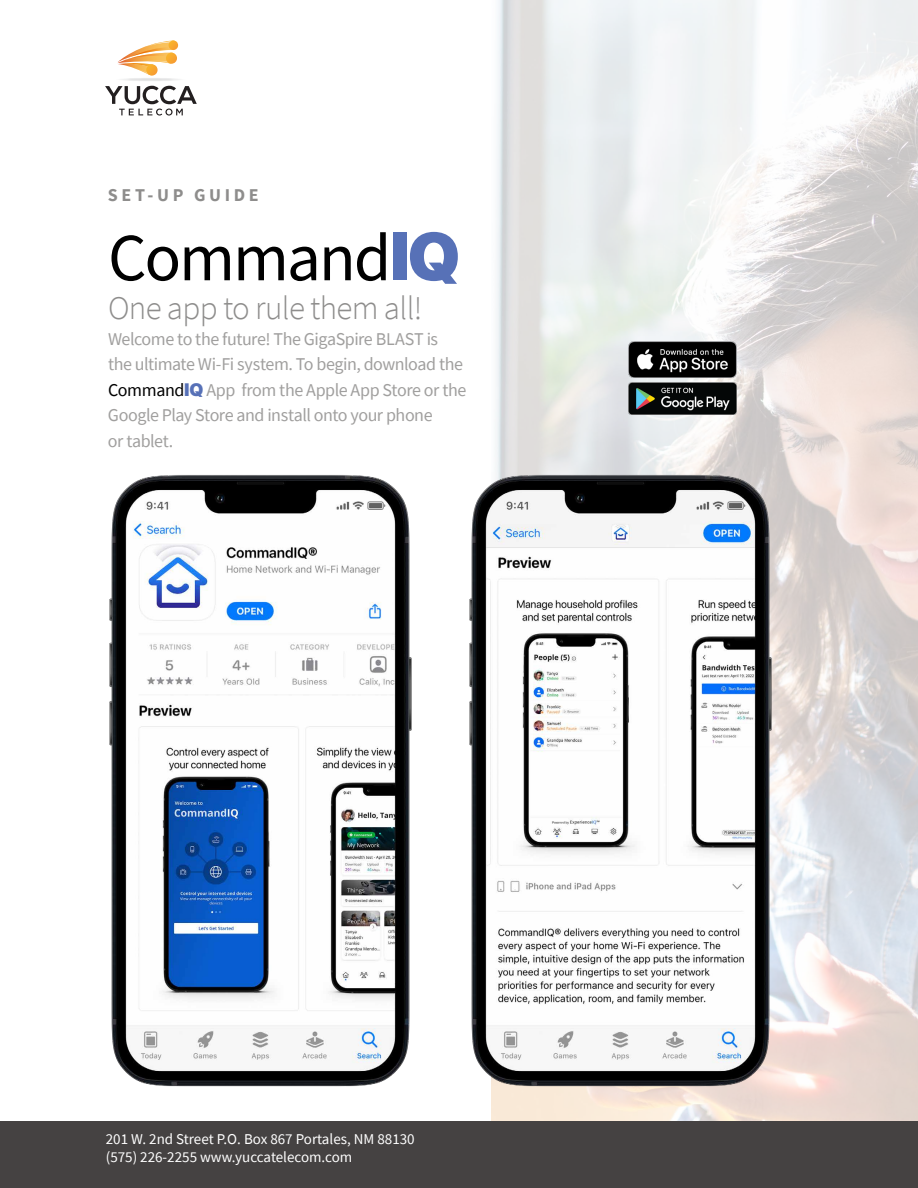
<style>
.page{position:relative;width:918px;height:1188px;background:#fff}
.page>*{position:absolute;margin:0;border:0;box-sizing:border-box;transform-origin:0 0}
.t1{font:67.5px "Source Sans Pro";letter-spacing:-.03em;color:#000}
.t2{font:300 33px "Source Sans Pro";letter-spacing:-.02em;color:#8e8d8c}
.t3{font:18px/25.5px "Source Sans Pro";letter-spacing:-.025em;color:#a09f9e}
.t4{font:700 18px "Source Sans Pro";letter-spacing:.2em;color:#8e8d8c}
.t5{font:15px/18px "Source Sans Pro";color:#fff}
.s1{font-family:"SF Pro Display";font-weight:900;color:#5771b7}
.s2{color:#000}
</style>
<div class="page">
<svg style="left:118px;top:40px;width:60px;height:36px"></svg>
<svg style="left:114px;top:77px;width:73px;height:5px"></svg>
<svg style="left:105px;top:86px;width:92px;height:30px"></svg>
<img style="left:491px;top:0;width:427px;height:1121px">
<div style="left:0;top:1121px;width:918px;height:67px;background:#454242"></div>
<img style="left:109px;top:475px;width:303px;height:612px">
<img style="left:469px;top:459px;width:331px;height:644px">
<img style="left:629px;top:342px;width:108px;height:36px">
<img style="left:629px;top:382px;width:108px;height:32px">
<p class="t4" style="left:108px;top:183px;width:152px">SET-UP GUIDE</p>
<h1 class="t1" style="left:108px;top:215px;width:354px">Command<span class="s1">IQ</span></h1>
<h2 class="t2" style="left:108px;top:288px;width:316px">One app to rule them all!</h2>
<p class="t3" style="left:108px;top:326px;width:360px">Welcome to the future! The GigaSpire BLAST is the ultimate Wi-Fi system. To begin, download the <span class="s2">Command</span><span class="s1">IQ</span> App from the Apple App Store or the Google Play Store and install onto your phone<br>or tablet.</p>
<p class="t5" style="left:106px;top:1130px;width:310px">201 W. 2nd Street P.O. Box 867 Portales, NM 88130 (575) 226-2255 www.yuccatelecom.com</p>
</div>
